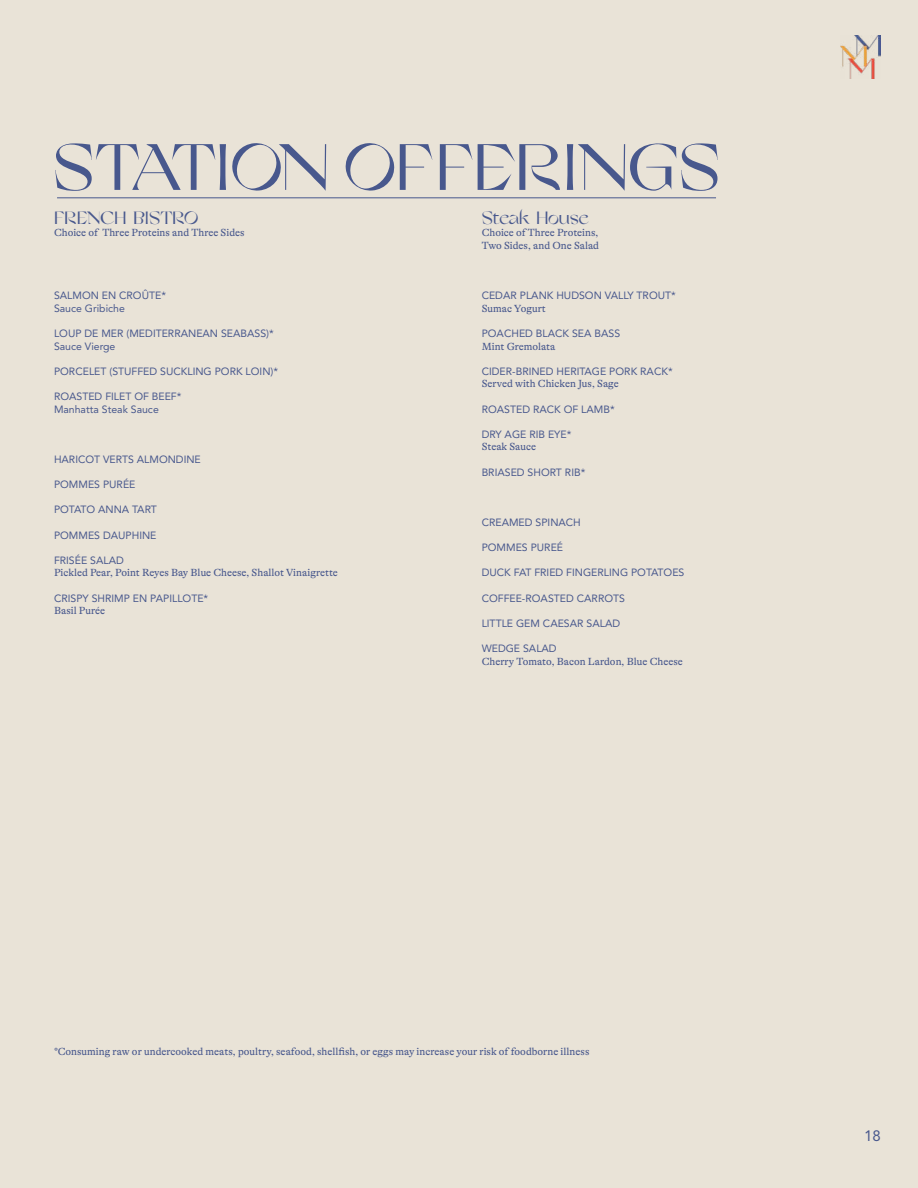
<style>
.page{position:relative;width:918px;height:1188px;background:#e9e3d7}
.page>*{position:absolute;margin:0;border:0;box-sizing:border-box;transform-origin:0 0}
.t1{font:66px "Grand Slang";letter-spacing:-.015em;color:#48588d}
.t2{font:18px "Grand Slang B Side";letter-spacing:-.015em;color:#48588d}
.t3{font:15px "Avenir LT Std";color:#48588d}
.t4{font:10.5px/12.6px "Avenir LT Std";color:#48588d}
.t5{font:10.5px/12.6px "GT Alpina";color:#48588d}
</style>
<div class="page">
<img style="left:841px;top:36px;width:39px;height:43px">
<hr style="left:57px;top:198px;width:659px;height:1px;background:#48588d">
<h1 class="t1" style="left:53px;top:130px;width:669px">STATION OFFERINGS</h1>
<h2 class="t2" style="left:54px;top:208px;width:146px">FRENCH BISTRO</h2>
<p class="t5" style="left:54px;top:227px;width:192px">Choice of Three Proteins and Three Sides</p>
<p class="t4" style="left:54px;top:289px;width:114px">SALMON EN CROÛTE*<br>Sauce Gribiche</p>
<p class="t4" style="left:54px;top:327px;width:221px">LOUP DE MER (MEDITERRANEAN SEABASS)*<br>Sauce Vierge</p>
<p class="t4" style="left:54px;top:365px;width:226px">PORCELET (STUFFED SUCKLING PORK LOIN)*</p>
<p class="t4" style="left:54px;top:390px;width:129px">ROASTED FILET OF BEEF*<br>Manhatta Steak Sauce</p>
<p class="t4" style="left:54px;top:453px;width:148px">HARICOT VERTS ALMONDINE</p>
<p class="t4" style="left:54px;top:478px;width:83px">POMMES PURÉE</p>
<p class="t4" style="left:54px;top:504px;width:104px">POTATO ANNA TART</p>
<p class="t4" style="left:54px;top:529px;width:104px">POMMES DAUPHINE</p>
<p class="t4" style="left:54px;top:554px;width:71px">FRISÉE SALAD</p>
<p class="t5" style="left:54px;top:567px;width:285px">Pickled Pear, Point Reyes Bay Blue Cheese, Shallot Vinaigrette</p>
<p class="t4" style="left:54px;top:592px;width:156px">CRISPY SHRIMP EN PAPILLOTE*</p>
<p class="t5" style="left:54px;top:605px;width:53px">Basil Purée</p>
<h2 class="t2" style="left:482px;top:208px;width:109px">Steak House</h2>
<p class="t5" style="left:482px;top:227px;width:119px">Choice of Three Proteins,<br>Two Sides, and One Salad</p>
<p class="t4" style="left:482px;top:289px;width:196px">CEDAR PLANK HUDSON VALLY TROUT*</p>
<p class="t5" style="left:482px;top:302px;width:66px">Sumac Yogurt</p>
<p class="t4" style="left:482px;top:327px;width:140px">POACHED BLACK SEA BASS</p>
<p class="t5" style="left:482px;top:340px;width:75px">Mint Gremolata</p>
<p class="t4" style="left:482px;top:365px;width:193px">CIDER-BRINED HERITAGE PORK RACK*</p>
<p class="t5" style="left:482px;top:378px;width:139px">Served with Chicken Jus, Sage</p>
<p class="t4" style="left:482px;top:403px;width:135px">ROASTED RACK OF LAMB*</p>
<p class="t4" style="left:482px;top:428px;width:91px">DRY AGE RIB EYE*</p>
<p class="t5" style="left:482px;top:441px;width:56px">Steak Sauce</p>
<p class="t4" style="left:482px;top:466px;width:105px">BRIASED SHORT RIB*</p>
<p class="t4" style="left:482px;top:516px;width:101px">CREAMED SPINACH</p>
<p class="t4" style="left:482px;top:541px;width:83px">POMMES PUREÉ</p>
<p class="t4" style="left:482px;top:567px;width:204px">DUCK FAT FRIED FINGERLING POTATOES</p>
<p class="t4" style="left:482px;top:592px;width:145px">COFFEE-ROASTED CARROTS</p>
<p class="t4" style="left:482px;top:617px;width:140px">LITTLE GEM CAESAR SALAD</p>
<p class="t4" style="left:482px;top:642px;width:77px">WEDGE SALAD</p>
<p class="t5" style="left:482px;top:655px;width:203px">Cherry Tomato, Bacon Lardon, Blue Cheese</p>
<p class="t5" style="left:54px;top:1045px;width:537px">*Consuming raw or undercooked meats, poultry, seafood, shellfish, or eggs may increase your risk of foodborne illness</p>
<h3 class="t3" style="left:864px;top:1127px;width:18px">18</h3>
</div>
